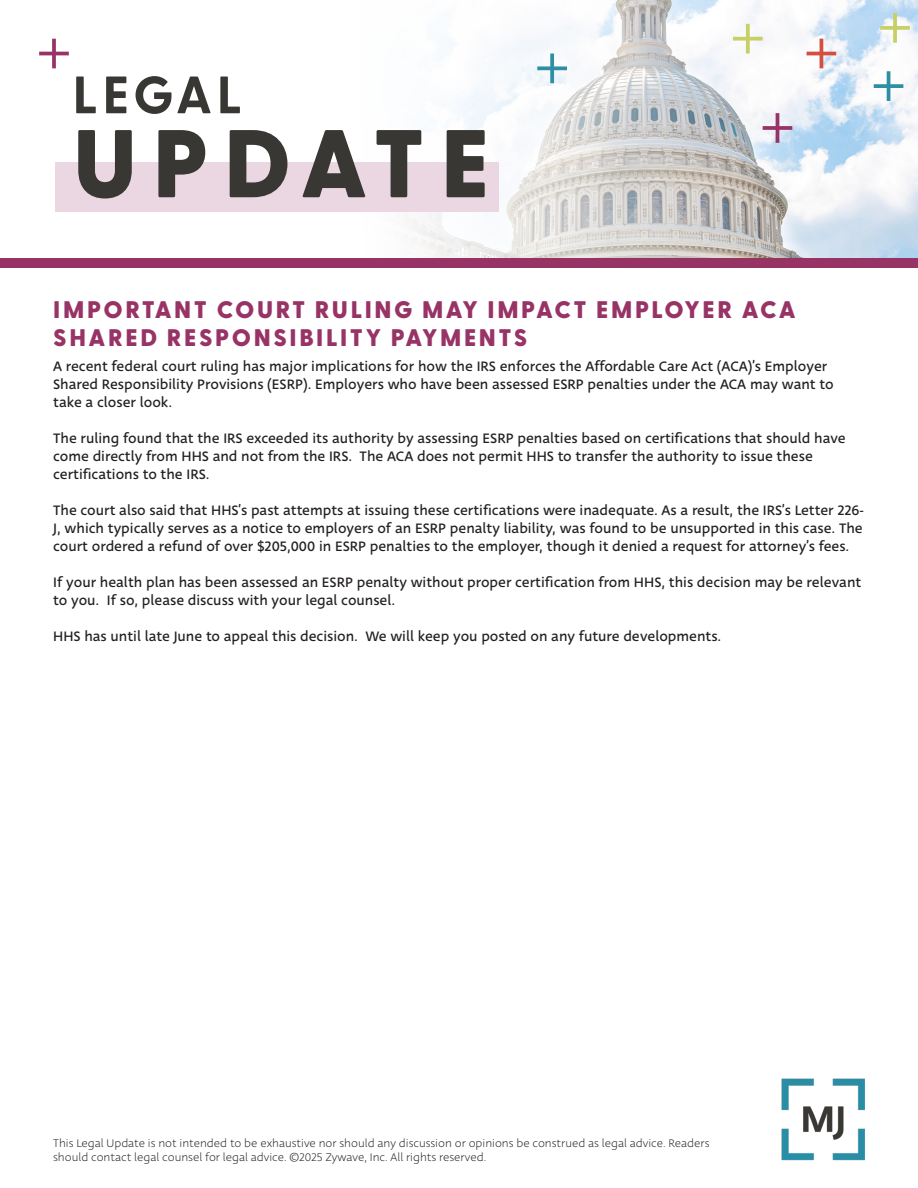
<style>
.page{position:relative;width:918px;height:1188px;background:#fff}
.page>*{position:absolute;margin:0;border:0;box-sizing:border-box;transform-origin:0 0}
.t1{font:800 96px "Greycliff CF";letter-spacing:.16em;color:#383733}
.t2{font:700 52.5px "Greycliff CF";letter-spacing:.075em;color:#383733}
.t3{font:800 24px/28.8px "Greycliff CF";letter-spacing:.11em;color:#983366}
.t4{font:15px/18px "Deva Ideal";color:#231f20}
.t5{font:300 12px/14.4px "Deva Ideal";color:#231f20}
</style>
<div class="page">
<svg style="left:1px;top:0;width:916px;height:259px"></svg>
<img style="left:781px;top:1078px;width:84px;height:83px">
<div style="left:56px;top:162px;width:443px;height:49px;background:#ebd7e1"></div>
<svg style="left:39px;top:39px;width:30px;height:29px"></svg>
<div style="left:0;top:259px;width:918px;height:9px;background:#983366"></div>
<svg style="left:874px;top:71px;width:29px;height:30px"></svg>
<svg style="left:807px;top:39px;width:29px;height:29px"></svg>
<svg style="left:880px;top:13px;width:30px;height:30px"></svg>
<svg style="left:537px;top:54px;width:30px;height:29px"></svg>
<svg style="left:763px;top:113px;width:29px;height:30px"></svg>
<svg style="left:733px;top:24px;width:30px;height:30px"></svg>
<h2 class="t2" style="left:73px;top:55px;width:171px">LEGAL</h2>
<h1 class="t1" style="left:73px;top:90px;width:418px">UPDATE</h1>
<h1 class="t3" style="left:53px;top:294px;width:744px">IMPORTANT COURT RULING MAY IMPACT EMPLOYER ACA<br>SHARED RESPONSIBILITY PAYMENTS</h1>
<p class="t4" style="left:53px;top:358px;width:782px">A recent federal court ruling has major implications for how the IRS enforces the Affordable Care Act (ACA)’s Employer<br>Shared Responsibility Provisions (ESRP). Employers who have been assessed ESRP penalties under the ACA may want to take a closer look.</p>
<p class="t4" style="left:53px;top:430px;width:794px">The ruling found that the IRS exceeded its authority by assessing ESRP penalties based on certifications that should have come directly from HHS and not from the IRS. The ACA does not permit HHS to transfer the authority to issue these certifications to the IRS.</p>
<p class="t4" style="left:53px;top:502px;width:812px;text-align:justify">The court also said that HHS’s past attempts at issuing these certifications were inadequate. As a result, the IRS’s Letter 226- J, which typically serves as a notice to employers of an ESRP penalty liability, was found to be unsupported in this case. The court ordered a refund of over $205,000 in ESRP penalties to the employer, though it denied a request for attorney’s fees.</p>
<p class="t4" style="left:53px;top:574px;width:810px">If your health plan has been assessed an ESRP penalty without proper certification from HHS, this decision may be relevant to you. If so, please discuss with your legal counsel.</p>
<p class="t4" style="left:53px;top:628px;width:670px">HHS has until late June to appeal this decision. We will keep you posted on any future developments.</p>
<p class="t5" style="left:53px;top:1136px;width:658px">This Legal Update is not intended to be exhaustive nor should any discussion or opinions be construed as legal advice. Readers should contact legal counsel for legal advice. ©2025 Zywave, Inc. All rights reserved.</p>
</div>
